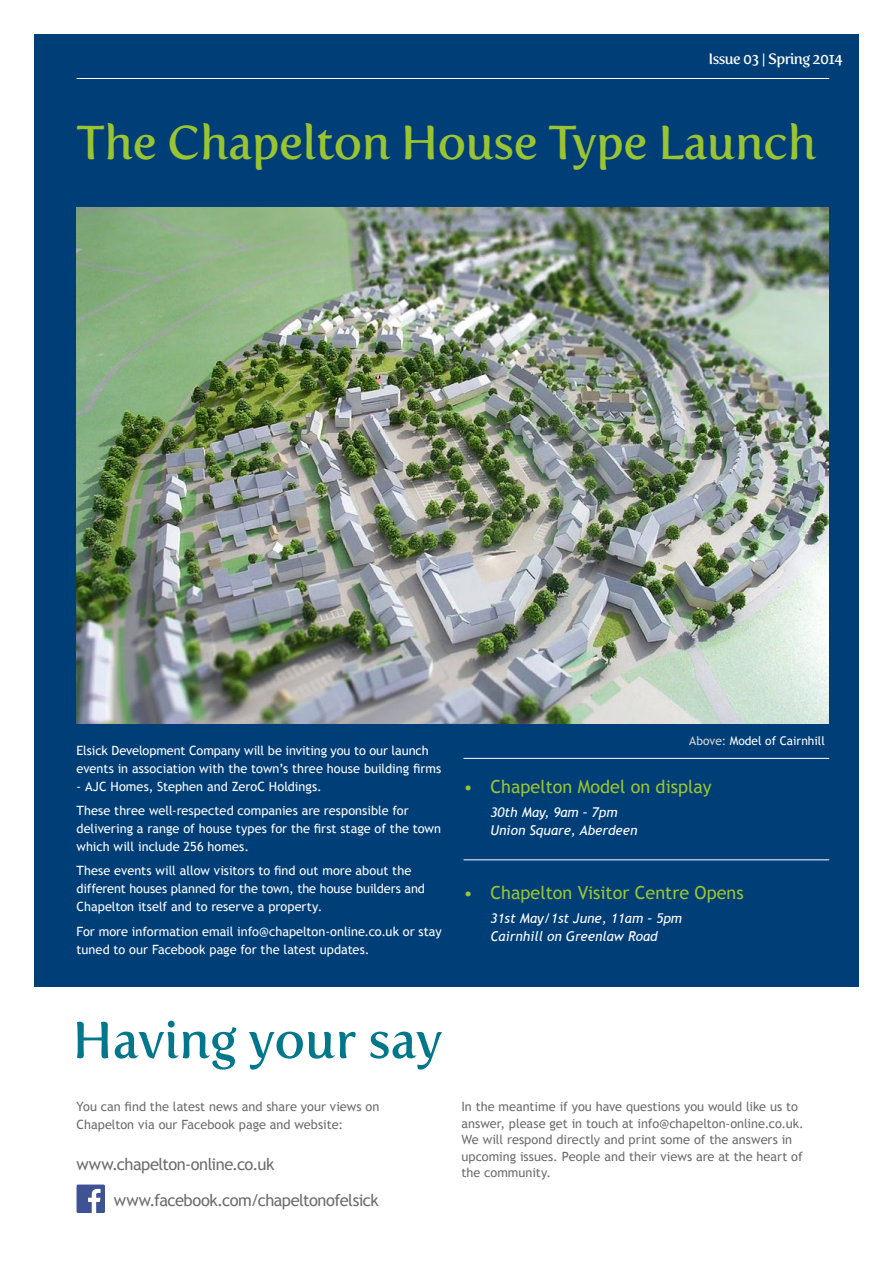
<style>
.page{position:relative;width:893px;height:1263px;background:#fff}
.page>*{position:absolute;margin:0;border:0;box-sizing:border-box;transform-origin:0 0}
.t1{font:51px "Fertigo Pro";color:#00778a}
.t2{font:47.25px "Fertigo Pro";letter-spacing:-.01em;color:#9ac431}
.t3{font:18px "Trebuchet MS";color:#9ac431}
.t4{font:16.5px "Trebuchet MS";letter-spacing:-.03em;color:#6b6e6e}
.t5{font:15px "Fertigo Pro";letter-spacing:-.04em;color:#fff}
.t6{font:italic 13.5px/18px "Trebuchet MS";color:#fff}
.t7{font:12.75px/18px "Trebuchet MS";color:#fff}
.t8{font:12.75px/16.5px "Trebuchet MS";color:#6b6e6e}
.t9{font:12px "Trebuchet MS";color:#fff}
.s1{color:#d6d7d8}
</style>
<div class="page">
<div style="left:34px;top:34px;width:825px;height:952px;background:#003e78"></div>
<div style="left:77px;top:1184px;width:28px;height:29px;background:#3e5294;border-radius:2px"></div>
<svg style="left:88px;top:1189px;width:13px;height:24px"></svg>
<hr style="left:77px;top:78px;width:752px;height:1px;background:#fff">
<img style="left:77px;top:208px;width:752px;height:516px">
<hr style="left:463px;top:758px;width:366px;height:1px;background:#fff">
<hr style="left:463px;top:859px;width:366px;height:1px;background:#fff">
<p class="t5" style="left:708px;top:50px;width:136px">Issue 03 | Spring 2014</p>
<h2 class="t2" style="left:77px;top:115px;width:741px">The Chapelton House Type Launch</h2>
<p class="t7" style="left:77px;top:741px;width:366px">Elsick Development Company will be inviting you to our launch events in association with the town’s three house building firms</p>
<p class="t7" style="left:77px;top:774px;width:334px;line-height:24.5px">- AJC Homes, Stephen and ZeroC Holdings.<br>These three well-respected companies are responsible for</p>
<p class="t7" style="left:77px;top:819px;width:366px">delivering a range of house types for the first stage of the town which will include 256 homes.</p>
<p class="t7" style="left:77px;top:862px;width:350px">These events will allow visitors to find out more about the different houses planned for the town, the house builders and<br>Chapelton itself and to reserve a property.</p>
<p class="t7" style="left:77px;top:922px;width:367px">For more information email info@chapelton-online.co.uk or stay tuned to our Facebook page for the latest updates.</p>
<p class="t9" style="left:689px;top:734px;width:137px"><span class="s1">Above:</span> Model of Cairnhill</p>
<h3 class="t3" style="left:463px;top:775px;width:250px">• Chapelton Model on display</h3>
<p class="t6" style="left:490px;top:803px;width:149px">30th May, 9am – 7pm<br>Union Square, Aberdeen</p>
<h3 class="t3" style="left:463px;top:881px;width:282px">• Chapelton Visitor Centre Opens</h3>
<p class="t6" style="left:490px;top:909px;width:193px">31st May/1st June, 11am – 5pm<br>Cairnhill on Greenlaw Road</p>
<h1 class="t1" style="left:72px;top:1010px;width:371px">Having your say</h1>
<p class="t8" style="left:77px;top:1098px;width:304px;line-height:18px">You can find the latest news and share your views on<br>Chapelton via our Facebook page and website:</p>
<p class="t4" style="left:77px;top:1155px;width:199px">www.chapelton-online.co.uk</p>
<p class="t4" style="left:114px;top:1190px;width:266px">www.facebook.com/chapeltonofelsick</p>
<p class="t8" style="left:461px;top:1099px;width:344px">In the meantime if you have questions you would like us to answer, please get in touch at info@chapelton-online.co.uk.<br>We will respond directly and print some of the answers in upcoming issues. People and their views are at the heart of the community.</p>
</div>
